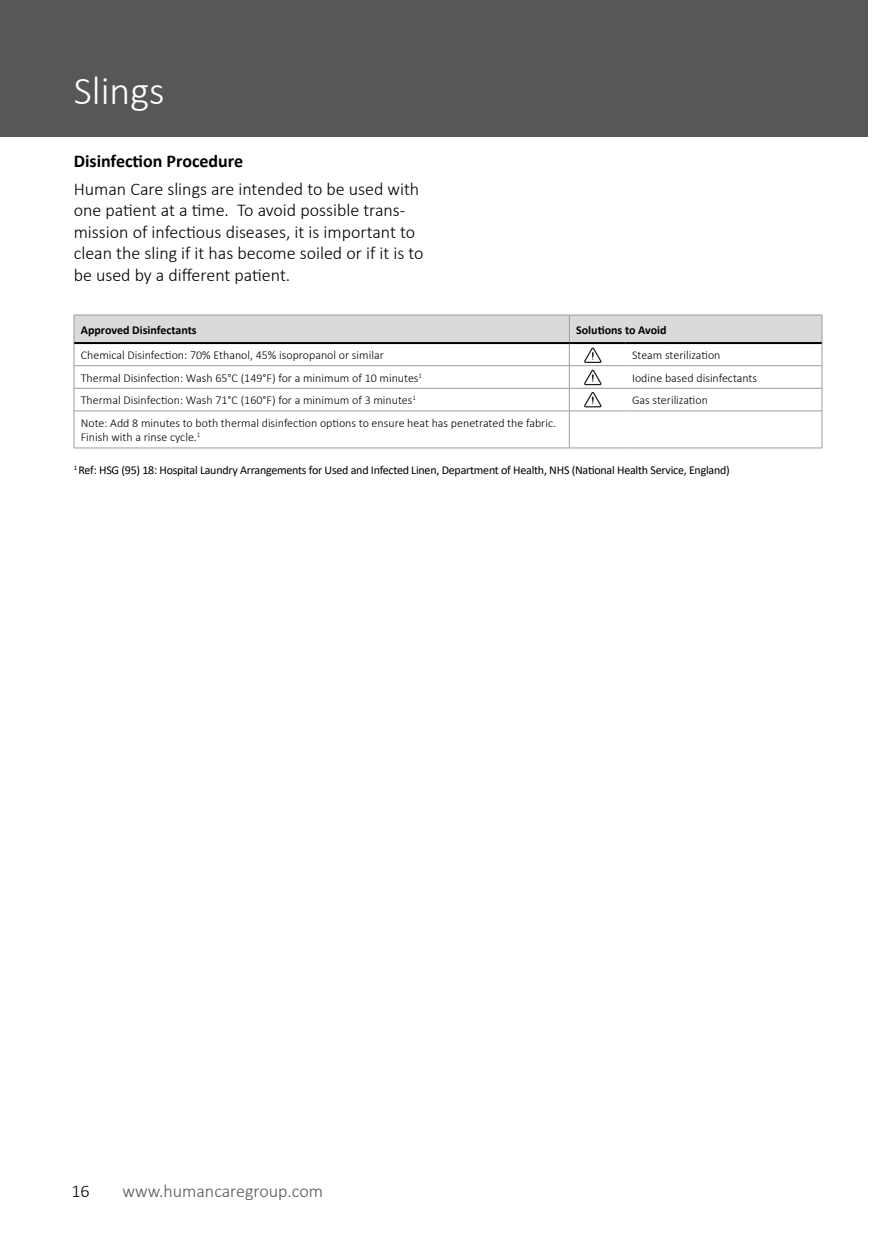
<style>
.page{position:relative;width:896px;height:1248px;background:#fff}
.page>*{position:absolute;margin:0;border:0;box-sizing:border-box;transform-origin:0 0}
.t1{font:300 40px "Calibri";color:#fff}
.t2{font:300 18px/21.6px "Calibri";color:#000}
.t3{font:300 18px "Calibri";color:#575756}
.t4{font:700 18px "Calibri";color:#000}
.t5{font:300 12px/14.4px "Calibri";color:#000}
.t6{font:12px "Calibri";letter-spacing:-.02em;color:#000}
.t7{font:700 12px "Calibri";color:#000}
</style>
<div class="page">
<div style="left:0;top:0;width:867px;height:136px;background:#575756"></div>
<hr style="left:74px;top:410px;width:495px;height:1px;background:#9d9d9c">
<hr style="left:74px;top:411px;width:1px;height:36px;background:#9d9d9c">
<hr style="left:569px;top:410px;width:56px;height:1px;background:#9d9d9c">
<hr style="left:569px;top:411px;width:1px;height:36px;background:#9d9d9c">
<hr style="left:625px;top:410px;width:197px;height:1px;background:#9d9d9c">
<hr style="left:821px;top:411px;width:1px;height:36px;background:#9d9d9c">
<hr style="left:74px;top:447px;width:495px;height:1px;background:#9d9d9c">
<hr style="left:569px;top:447px;width:56px;height:1px;background:#9d9d9c">
<hr style="left:625px;top:447px;width:197px;height:1px;background:#9d9d9c">
<svg style="left:74px;top:315px;width:748px;height:95px"></svg>
<h1 class="t1" style="left:74px;top:66px;width:92px">Slings</h1>
<h2 class="t4" style="left:74px;top:148px;width:171px">Disinfection Procedure</h2>
<h2 class="t2" style="left:74px;top:177px;width:351px">Human Care slings are intended to be used with one patient at a time. To avoid possible trans&shy;mission of infectious diseases, it is important to clean the sling if it has become soiled or if it is to be used by a different patient.</h2>
<p class="t7" style="left:81px;top:321px;width:117px">Approved Disinfectants</p>
<p class="t7" style="left:576px;top:321px;width:92px">Solutions to Avoid</p>
<p class="t5" style="left:81px;top:347px;width:304px">Chemical Disinfection: 70% Ethanol, 45% isopropanol or similar</p>
<p class="t5" style="left:632px;top:347px;width:90px">Steam sterilization</p>
<p class="t5" style="left:81px;top:370px;width:343px">Thermal Disinfection: Wash 65°C (149°F) for a minimum of 10 minutes<sup>1</sup></p>
<p class="t5" style="left:632px;top:370px;width:127px">Iodine based disinfectants</p>
<p class="t5" style="left:81px;top:393px;width:337px">Thermal Disinfection: Wash 71°C (160°F) for a minimum of 3 minutes<sup>1</sup></p>
<p class="t5" style="left:632px;top:393px;width:77px">Gas sterilization</p>
<p class="t5" style="left:81px;top:415px;width:477px">Note: Add 8 minutes to both thermal disinfection options to ensure heat has penetrated the fabric.<br>Finish with a rinse cycle.<sup>1</sup></p>
<p class="t6" style="left:74px;top:461px;width:658px"><sup>1</sup> Ref: HSG (95) 18: Hospital Laundry Arrangements for Used and Infected Linen, Department of Health, NHS (National Health Service, England)</p>
<h2 class="t2" style="left:71px;top:1179px;width:20px">16</h2>
<h2 class="t3" style="left:122px;top:1179px;width:202px">www.humancaregroup.com</h2>
</div>
